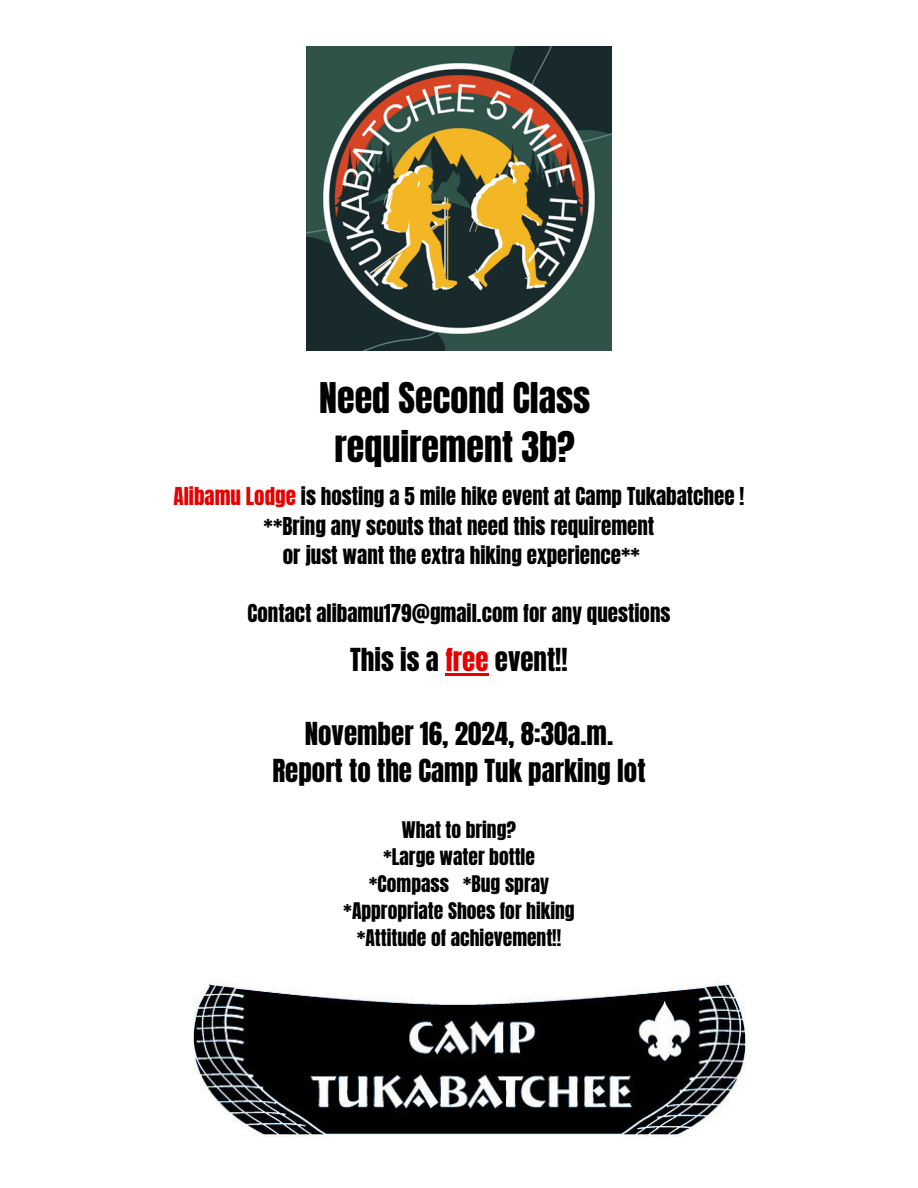
<style>
.page{position:relative;width:918px;height:1188px;background:#fff}
.page>*{position:absolute;margin:0;border:0;box-sizing:border-box;transform-origin:0 0}
.t1{font:36px/49.5px "Anton";color:#000;text-align:center}
.t2{font:27px/37.2px "Anton";color:#000;text-align:center}
.t3{font:21px "Anton";color:#000}
.t4{font:19.5px "Anton";color:#000}
.s1{color:#e60000}
</style>
<div class="page">
<img style="left:307px;top:46px;width:304px;height:305px">
<img style="left:194px;top:981px;width:551px;height:156px">
<hr style="left:445px;top:673px;width:44px;height:2px;background:#e60000">
<p class="t1" style="left:319px;top:373px;width:273px">Need Second Class requirement 3b?</p>
<p class="t3" style="left:174px;top:481px;width:572px"><span class="s1">Alibamu Lodge</span> is hosting a 5 mile hike event at Camp Tukabatchee !</p>
<p class="t3" style="left:264px;top:511px;width:392px">**Bring any scouts that need this requirement</p>
<p class="t3" style="left:283px;top:540px;width:359px">or just want the extra hiking experience**</p>
<h2 class="t3" style="left:247px;top:598px;width:424px">Contact alibamu179@gmail.com for any questions</h2>
<h2 class="t2" style="left:350px;top:641px;width:219px">This is a <span class="s1">free</span> event!!</h2>
<p class="t2" style="left:272px;top:716px;width:375px">November 16, 2024, 8:30a.m.<br>Report to the Camp Tuk parking lot</p>
<p class="t4" style="left:402px;top:816px;width:116px">What to bring?</p>
<p class="t4" style="left:383px;top:843px;width:153px">*Large water bottle</p>
<p class="t4" style="left:369px;top:870px;width:182px">*Compass *Bug spray</p>
<p class="t4" style="left:343px;top:897px;width:233px">*Appropriate Shoes for hiking</p>
<p class="t4" style="left:357px;top:924px;width:206px">*Attitude of achievement!!</p>
</div>
